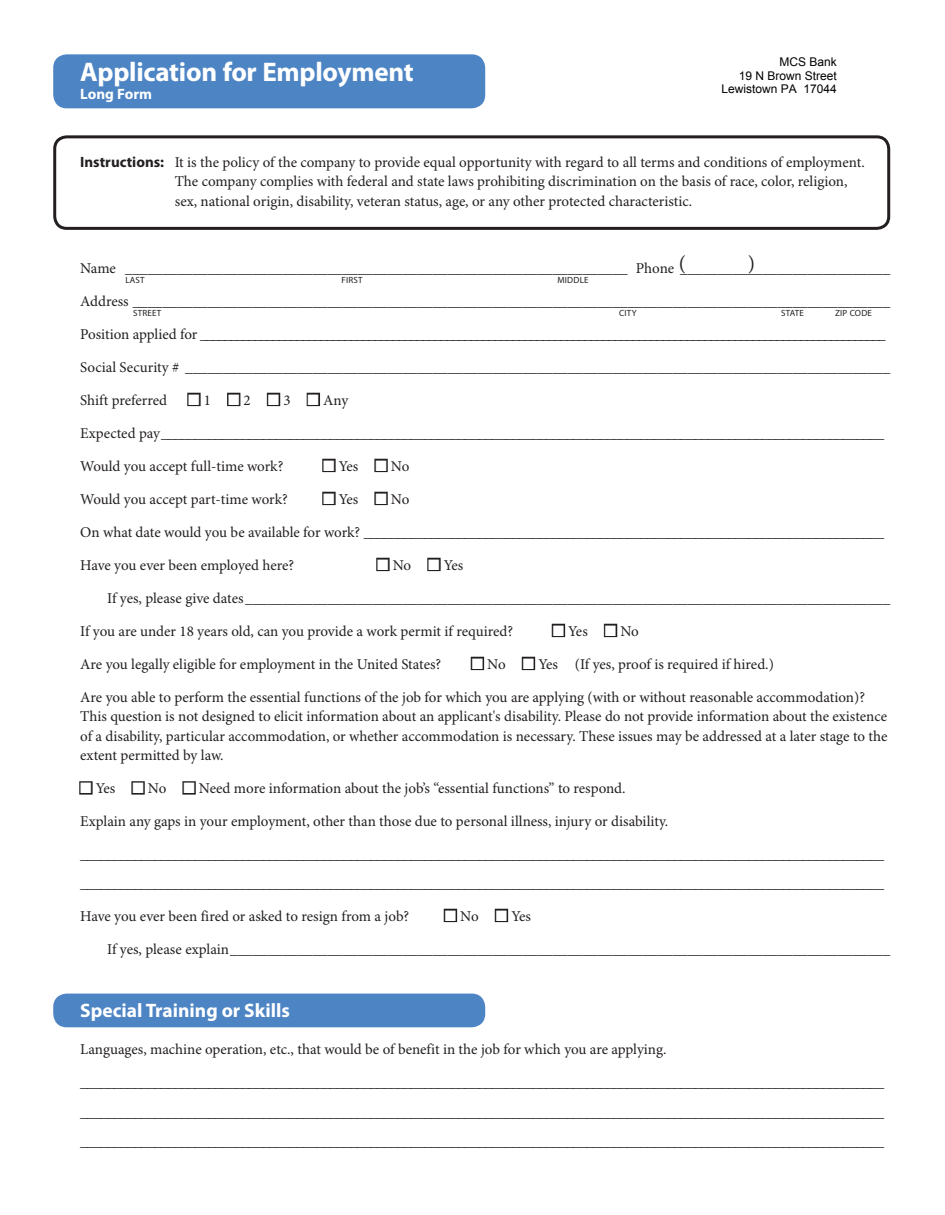
<style>
.page{position:relative;width:945px;height:1215px;background:#fff}
.page>*{position:absolute;margin:0;border:0;box-sizing:border-box;transform-origin:0 0}
.t1{font:700 27px "Myriad Pro";letter-spacing:-.01em;color:#fff}
.t2{font:21px "Minion Pro";color:#231f20}
.t3{font:700 19.5px "Myriad Pro";color:#fff}
.t4{font:15px/19.5px "Minion Pro";letter-spacing:-.005em;color:#231f20}
.t5{font:700 15px "Myriad Pro";color:#fff}
.t6{font:12px/13.6px "Arial";color:#000;text-align:right}
.t7{font:9px "Myriad Pro";letter-spacing:.025em;color:#231f20}
.s1{font-family:"Myriad Pro";font-weight:700}
.s2{color:#fff}
</style>
<div class="page">
<svg style="left:53px;top:135px;width:838px;height:93px"></svg>
<div style="left:53px;top:54px;width:432px;height:54px;background:#4d84c4"></div>
<div style="left:53px;top:994px;width:432px;height:33px;background:#4d84c4"></div>
<div style="left:187px;top:393px;width:14px;height:13px;border:3px solid #231f20"></div>
<div style="left:227px;top:393px;width:13px;height:13px;border:3px solid #231f20"></div>
<div style="left:267px;top:393px;width:13px;height:13px;border:3px solid #231f20"></div>
<div style="left:307px;top:393px;width:13px;height:13px;border:3px solid #231f20"></div>
<div style="left:322px;top:459px;width:14px;height:13px;border:3px solid #231f20"></div>
<div style="left:374px;top:459px;width:14px;height:13px;border:3px solid #231f20"></div>
<div style="left:322px;top:492px;width:14px;height:13px;border:3px solid #231f20"></div>
<div style="left:374px;top:492px;width:14px;height:13px;border:3px solid #231f20"></div>
<div style="left:376px;top:558px;width:14px;height:13px;border:3px solid #231f20"></div>
<div style="left:427px;top:558px;width:14px;height:13px;border:3px solid #231f20"></div>
<div style="left:552px;top:624px;width:13px;height:13px;border:3px solid #231f20"></div>
<div style="left:604px;top:624px;width:13px;height:13px;border:3px solid #231f20"></div>
<div style="left:471px;top:657px;width:13px;height:13px;border:3px solid #231f20"></div>
<div style="left:522px;top:657px;width:13px;height:13px;border:3px solid #231f20"></div>
<div style="left:79px;top:781px;width:14px;height:14px;border:3px solid #231f20"></div>
<div style="left:131px;top:781px;width:14px;height:14px;border:3px solid #231f20"></div>
<div style="left:182px;top:781px;width:14px;height:14px;border:3px solid #231f20"></div>
<div style="left:444px;top:909px;width:13px;height:13px;border:3px solid #231f20"></div>
<div style="left:495px;top:909px;width:13px;height:13px;border:3px solid #231f20"></div>
<h1 class="t1" style="left:80px;top:57px;width:335px">Application for Employment</h1>
<p class="t5" style="left:80px;top:86px;width:73px">Long Form</p>
<p class="t6" style="left:722px;top:55px;width:117px">MCS Bank<br>19 N Brown Street<br>Lewistown PA 17044</p>
<p class="t4" style="left:175px;top:153px;width:692px;text-indent:-94px"><span class="s1">Instructions:</span> It is the policy of the company to provide equal opportunity with regard to all terms and conditions of employment.<br>The company complies with federal and state laws prohibiting discrimination on the basis of race, color, religion, sex, national origin, disability, veteran status, age, or any other protected characteristic.</p>
<h2 class="t2" style="left:679px;top:251px;width:9px">(</h2>
<h2 class="t2" style="left:748px;top:251px;width:9px">)</h2>
<p class="t4" style="left:80px;top:259px;width:812px">Name ___________________________________________________________________ Phone ____________________________</p>
<p class="t4" style="left:80px;top:292px;width:811px">Address _____________________________________________________________________________________________________</p>
<p class="t4" style="left:80px;top:325px;width:807px">Position applied for __________________________________________________________________________________________________________________</p>
<p class="t4" style="left:80px;top:358px;width:812px">Social Security # ______________________________________________________________________________________________</p>
<p class="t4" style="left:80px;top:391px;width:88px">Shift preferred</p>
<p class="t4" style="left:188px;top:391px;width:162px"><span class="s2">■</span> 1 <span class="s2">■</span> 2 <span class="s2">■</span> 3 <span class="s2">■</span> Any</p>
<p class="t4" style="left:80px;top:424px;width:806px">Expected pay ___________________________________________________________________________________________________________</p>
<p class="t4" style="left:80px;top:457px;width:205px">Would you accept full-time work?</p>
<p class="t4" style="left:323px;top:457px;width:88px"><span class="s2">■</span> Yes <span class="s2">■</span> No</p>
<p class="t4" style="left:80px;top:490px;width:209px">Would you accept part-time work?</p>
<p class="t4" style="left:323px;top:490px;width:88px"><span class="s2">■</span> Yes <span class="s2">■</span> No</p>
<p class="t4" style="left:80px;top:523px;width:806px">On what date would you be available for work? _____________________________________________________________________________</p>
<p class="t4" style="left:80px;top:556px;width:216px">Have you ever been employed here?</p>
<p class="t4" style="left:377px;top:556px;width:88px"><span class="s2">■</span> No <span class="s2">■</span> Yes</p>
<p class="t4" style="left:107px;top:589px;width:784px">If yes, please give dates ______________________________________________________________________________________</p>
<p class="t4" style="left:80px;top:622px;width:435px">If you are under 18 years old, can you provide a work permit if required?</p>
<p class="t4" style="left:553px;top:622px;width:88px"><span class="s2">■</span> Yes <span class="s2">■</span> No</p>
<p class="t4" style="left:80px;top:655px;width:363px">Are you legally eligible for employment in the United States?</p>
<p class="t4" style="left:472px;top:655px;width:304px"><span class="s2">■</span> No <span class="s2">■</span> Yes (If yes, proof is required if hired.)</p>
<p class="t4" style="left:80px;top:688px;width:809px">Are you able to perform the essential functions of the job for which you are applying (with or without reasonable accommodation)?<br>This question is not designed to elicit information about an applicant's disability. Please do not provide information about the existence of a disability, particular accommodation, or whether accommodation is necessary. These issues may be addressed at a later stage to the extent permitted by law.</p>
<p class="t4" style="left:80px;top:779px;width:547px"><span class="s2">■</span> Yes <span class="s2">■</span> No <span class="s2">■</span> Need more information about the job’s “essential functions” to respond.</p>
<p class="t4" style="left:80px;top:812px;width:589px">Explain any gaps in your employment, other than those due to personal illness, injury or disability.</p>
<p class="t4" style="left:80px;top:841px;width:806px;line-height:28.5px">_______________________________________________________________________________________________________________________ _______________________________________________________________________________________________________________________</p>
<p class="t4" style="left:80px;top:907px;width:331px">Have you ever been fired or asked to resign from a job?</p>
<p class="t4" style="left:445px;top:907px;width:88px"><span class="s2">■</span> No <span class="s2">■</span> Yes</p>
<p class="t4" style="left:107px;top:940px;width:784px">If yes, please explain ________________________________________________________________________________________</p>
<p class="t7" style="left:125px;top:275px;width:21px">LAST</p>
<p class="t7" style="left:341px;top:275px;width:23px">FIRST</p>
<p class="t7" style="left:557px;top:275px;width:33px">MIDDLE</p>
<p class="t7" style="left:133px;top:308px;width:30px">STREET</p>
<p class="t7" style="left:619px;top:308px;width:19px">CITY</p>
<p class="t7" style="left:781px;top:308px;width:24px">STATE</p>
<p class="t7" style="left:835px;top:308px;width:39px">ZIP CODE</p>
<h3 class="t3" style="left:80px;top:1000px;width:211px">Special Training or Skills</h3>
<p class="t4" style="left:80px;top:1033px;width:806px;line-height:33px">Languages, machine operation, etc., that would be of benefit in the job for which you are applying. _______________________________________________________________________________________________________________________</p>
<p class="t4" style="left:80px;top:1099px;width:806px;line-height:28.5px">_______________________________________________________________________________________________________________________ _______________________________________________________________________________________________________________________</p>
</div>
